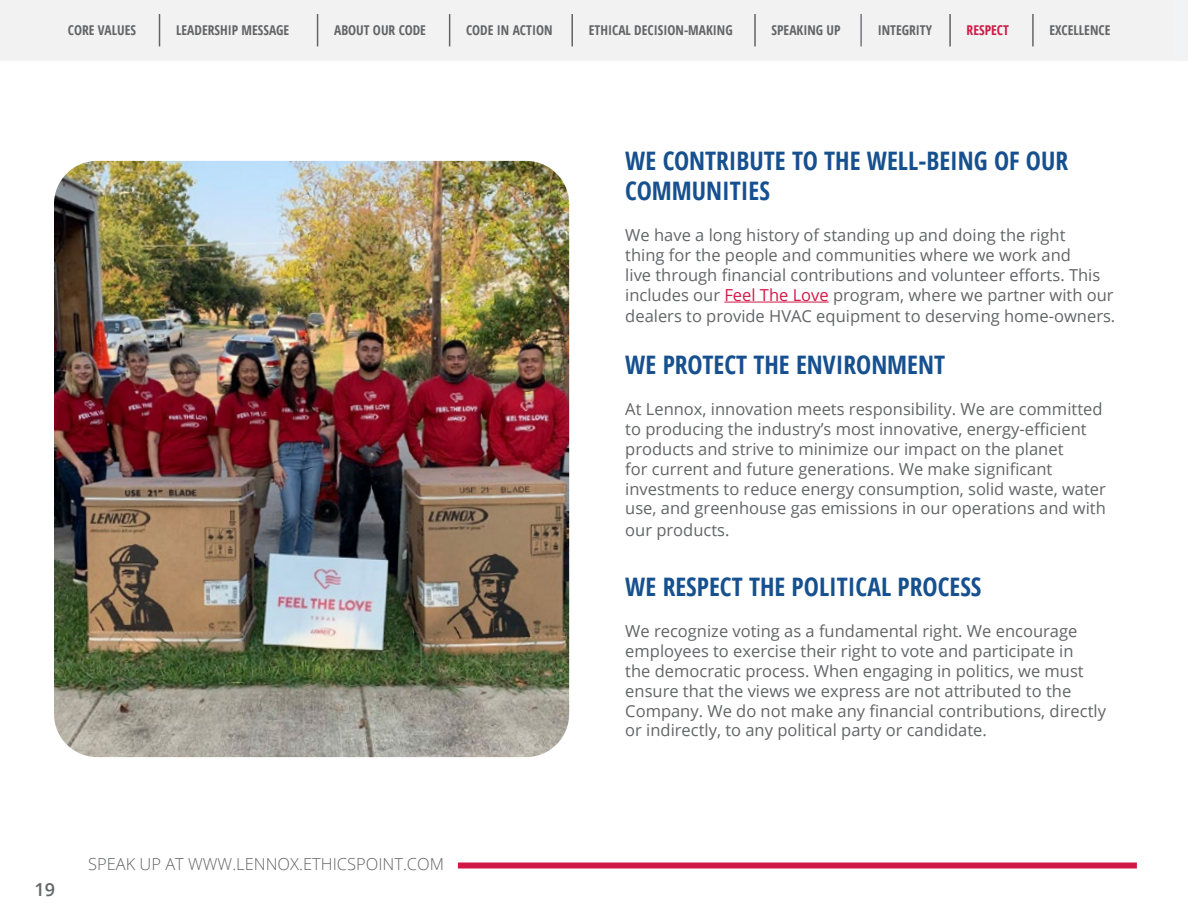
<style>
.page{position:relative;width:1188px;height:918px;background:#fff}
.page>*{position:absolute;margin:0;border:0;box-sizing:border-box;transform-origin:0 0}
.t1{font:700 condensed 25.5px/30px "Open Sans";color:#16508f}
.t2{font:600 18px "Open Sans";color:#636466}
.t3{font:16.5px/19.8px "Open Sans";color:#636466}
.t4{font:300 16.5px "Open Sans";color:#636466}
.t5{font:700 condensed 13.5px "Open Sans";color:#636466}
.t6{font:700 condensed 13.5px "Open Sans";color:#d11947}
.s1{color:#d11947}
</style>
<div class="page">
<div style="left:0;top:0;width:1188px;height:60px;background:#f2f2f2"></div>
<hr style="left:571px;top:14px;width:2px;height:32px;background:#636466">
<hr style="left:449px;top:14px;width:1px;height:32px;background:#636466">
<hr style="left:754px;top:14px;width:2px;height:32px;background:#636466">
<hr style="left:860px;top:14px;width:2px;height:32px;background:#77787b">
<hr style="left:949px;top:14px;width:2px;height:32px;background:#636466">
<hr style="left:1032px;top:14px;width:2px;height:32px;background:#636466">
<hr style="left:317px;top:14px;width:1px;height:32px;background:#636466">
<hr style="left:159px;top:14px;width:1px;height:32px;background:#636466">
<div style="left:458px;top:862px;width:679px;height:6px;background:#d11947"></div>
<hr style="left:724px;top:302px;width:105px;height:1px;background:#d11947">
<img style="left:54px;top:161px;width:515px;height:596px">
<p class="t5" style="left:68px;top:21px;width:70px">CORE VALUES</p>
<p class="t5" style="left:176px;top:21px;width:115px">LEADERSHIP MESSAGE</p>
<p class="t5" style="left:334px;top:21px;width:93px">ABOUT OUR CODE</p>
<p class="t5" style="left:466px;top:21px;width:88px">CODE IN ACTION</p>
<p class="t5" style="left:589px;top:21px;width:145px">ETHICAL DECISION-MAKING</p>
<p class="t5" style="left:772px;top:21px;width:71px">SPEAKING UP</p>
<p class="t5" style="left:878px;top:21px;width:56px">INTEGRITY</p>
<p class="t6" style="left:967px;top:21px;width:44px">RESPECT</p>
<p class="t5" style="left:1050px;top:21px;width:62px">EXCELLENCE</p>
<h1 class="t1" style="left:625px;top:145px;width:444px">WE CONTRIBUTE TO THE WELL-BEING OF OUR<br>COMMUNITIES</h1>
<p class="t3" style="left:625px;top:225px;width:490px">We have a long history of standing up and doing the right<br>thing for the people and communities where we work and<br>live through financial contributions and volunteer efforts. This includes our <span class="s1">Feel The Love</span> program, where we partner with our</p>
<p class="t3" style="left:625px;top:306px;width:492px">dealers to provide HVAC equipment to deserving home-owners.</p>
<h1 class="t1" style="left:625px;top:349px;width:321px">WE PROTECT THE ENVIRONMENT</h1>
<p class="t3" style="left:625px;top:399px;width:482px">At Lennox, innovation meets responsibility. We are committed to producing the industry’s most innovative, energy-efficient products and strive to minimize our impact on the planet<br>for current and future generations. We make significant investments to reduce energy consumption, solid waste, water use, and greenhouse gas emissions in our operations and with</p>
<p class="t3" style="left:625px;top:520px;width:106px">our products.</p>
<h1 class="t1" style="left:625px;top:571px;width:358px">WE RESPECT THE POLITICAL PROCESS</h1>
<p class="t3" style="left:625px;top:621px;width:482px">We recognize voting as a fundamental right. We encourage employees to exercise their right to vote and participate in<br>the democratic process. When engaging in politics, we must ensure that the views we express are not attributed to the Company. We do not make any financial contributions, directly or indirectly, to any political party or candidate.</p>
<p class="t2" style="left:34px;top:877px;width:22px">19</p>
<p class="t4" style="left:88px;top:852px;width:358px">SPEAK UP AT WWW.LENNOX.ETHICSPOINT.COM</p>
</div>
